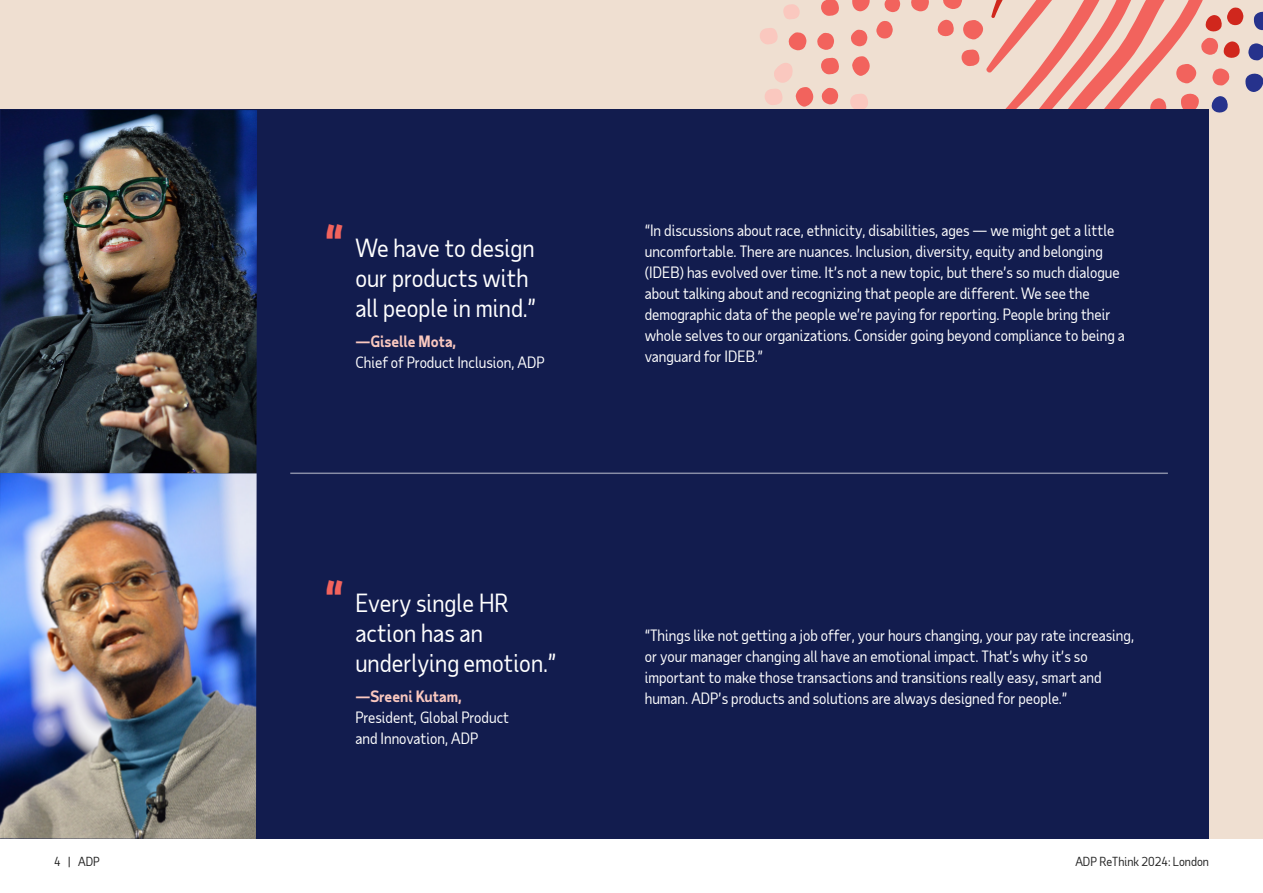
<style>
.page{position:relative;width:1263px;height:893px;background:#fff}
.page>*{position:absolute;margin:0;border:0;box-sizing:border-box;transform-origin:0 0}
.t1{font:700 45px "Taub Sans";color:#f2635d}
.t2{font:24px/30px "Taub Sans";color:#fff}
.t3{font:15px/21px "Taub Sans";color:#fff}
.t4{font:700 15px "Taub Sans";color:#fac8bf}
.t5{font:12px "Taub Sans";color:#222}
</style>
<div class="page">
<div style="left:0;top:0;width:1263px;height:839px;background:#efdfd1"></div>
<svg style="left:765px;top:63px;width:49px;height:44px"></svg>
<svg style="left:850px;top:94px;width:19px;height:16px"></svg>
<svg style="left:821px;top:57px;width:18px;height:18px"></svg>
<svg style="left:876px;top:21px;width:17px;height:18px"></svg>
<svg style="left:911px;top:0;width:18px;height:11px"></svg>
<svg style="left:821px;top:0;width:18px;height:16px"></svg>
<svg style="left:884px;top:0;width:16px;height:12px"></svg>
<svg style="left:821px;top:87px;width:17px;height:17px"></svg>
<svg style="left:851px;top:29px;width:16px;height:17px"></svg>
<svg style="left:852px;top:0;width:18px;height:11px"></svg>
<svg style="left:760px;top:4px;width:46px;height:46px"></svg>
<svg style="left:817px;top:32px;width:17px;height:18px"></svg>
<svg style="left:852px;top:56px;width:18px;height:20px"></svg>
<svg style="left:937px;top:0;width:326px;height:113px"></svg>
<div style="left:0;top:110px;width:1209px;height:729px;background:#121c4e"></div>
<img style="left:0;top:110px;width:257px;height:729px">
<hr style="left:290px;top:473px;width:878px;height:1px;background:#fff">
<h1 class="t1" style="left:324px;top:213px;width:21px">“</h1>
<h2 class="t2" style="left:355px;top:232px;width:183px">We have to design our products with all people in mind.”</h2>
<p class="t4" style="left:355px;top:331px;width:102px">—Giselle Mota,</p>
<p class="t3" style="left:355px;top:351px;width:191px">Chief of Product Inclusion, ADP</p>
<h1 class="t1" style="left:324px;top:568px;width:21px">“</h1>
<h2 class="t2" style="left:355px;top:587px;width:203px">Every single HR action has an underlying emotion.”</h2>
<p class="t4" style="left:355px;top:686px;width:108px">—Sreeni Kutam,</p>
<p class="t3" style="left:355px;top:706px;width:155px">President, Global Product and Innovation, ADP</p>
<p class="t3" style="left:645px;top:219px;width:482px">“In discussions about race, ethnicity, disabilities, ages — we might get a little uncomfortable. There are nuances. Inclusion, diversity, equity and belonging (IDEB) has evolved over time. It’s not a new topic, but there’s so much dialogue about talking about and recognizing that people are different. We see the demographic data of the people we’re paying for reporting. People bring their whole selves to our organizations. Consider going beyond compliance to being a vanguard for IDEB.”</p>
<p class="t3" style="left:645px;top:624px;width:491px">“Things like not getting a job offer, your hours changing, your pay rate increasing, or your manager changing all have an emotional impact. That’s why it’s so important to make those transactions and transitions really easy, smart and human. ADP’s products and solutions are always designed for people.”</p>
<p class="t5" style="left:54px;top:854px;width:47px">4 | ADP</p>
<p class="t5" style="left:1075px;top:854px;width:135px">ADP ReThink 2024: London</p>
</div>
